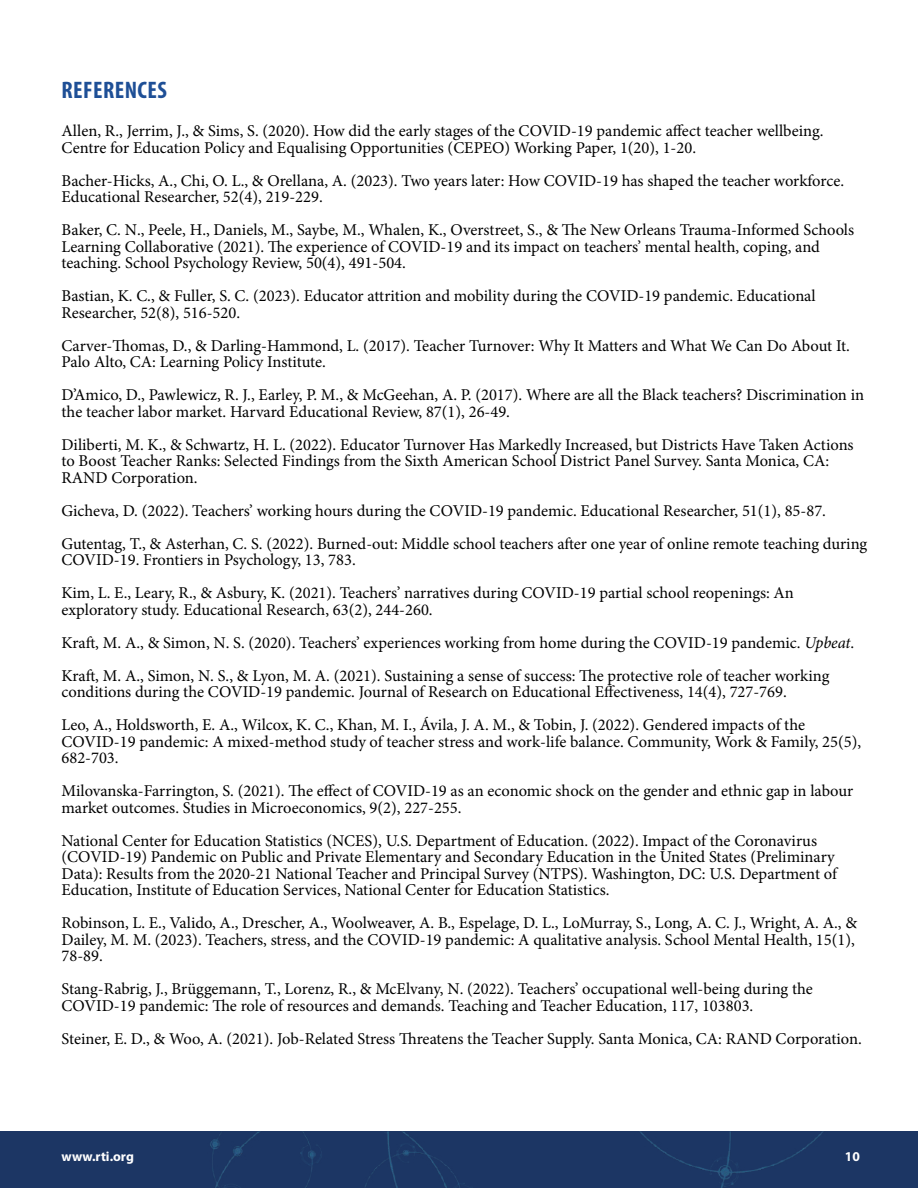
<style>
.page{position:relative;width:918px;height:1188px;background:#fff}
.page>*{position:absolute;margin:0;border:0;box-sizing:border-box;transform-origin:0 0}
.t1{font:700 condensed 24px "Myriad Pro";letter-spacing:.02em;color:#1e4f96}
.t2{font:16.5px/16.5px "Minion Pro";color:#000}
.t3{font:700 13.5px "Myriad Pro";color:#fff}
.s1{font-style:italic}
</style>
<div class="page">
<div style="left:0;top:1131px;width:918px;height:57px;background:#1c3664"></div>
<div style="left:158px;top:1131px;width:669px;height:57px;background:#1c3664"></div>
<h1 class="t1" style="left:62px;top:75px;width:107px">REFERENCES</h1>
<p class="t2" style="left:62px;top:123px;width:764px">Allen, R., Jerrim, J., &amp; Sims, S. (2020). How did the early stages of the COVID-19 pandemic affect teacher wellbeing.<br>Centre for Education Policy and Equalising Opportunities (CEPEO) Working Paper, 1(20), 1-20.</p>
<p class="t2" style="left:62px;top:172px;width:784px">Bacher-Hicks, A., Chi, O. L., &amp; Orellana, A. (2023). Two years later: How COVID-19 has shaped the teacher workforce.<br>Educational Researcher, 52(4), 219-229.</p>
<p class="t2" style="left:62px;top:222px;width:794px">Baker, C. N., Peele, H., Daniels, M., Saybe, M., Whalen, K., Overstreet, S., &amp; The New Orleans Trauma-Informed Schools<br>Learning Collaborative (2021). The experience of COVID-19 and its impact on teachers’ mental health, coping, and teaching. School Psychology Review, 50(4), 491-504.</p>
<p class="t2" style="left:62px;top:288px;width:756px">Bastian, K. C., &amp; Fuller, S. C. (2023). Educator attrition and mobility during the COVID-19 pandemic. Educational<br>Researcher, 52(8), 516-520.</p>
<p class="t2" style="left:62px;top:337px;width:790px">Carver-Thomas, D., &amp; Darling-Hammond, L. (2017). Teacher Turnover: Why It Matters and What We Can Do About It.<br>Palo Alto, CA: Learning Policy Institute.</p>
<p class="t2" style="left:62px;top:387px;width:804px">D’Amico, D., Pawlewicz, R. J., Earley, P. M., &amp; McGeehan, A. P. (2017). Where are all the Black teachers? Discrimination in the teacher labor market. Harvard Educational Review, 87(1), 26-49.</p>
<p class="t2" style="left:62px;top:436px;width:794px">Diliberti, M. K., &amp; Schwartz, H. L. (2022). Educator Turnover Has Markedly Increased, but Districts Have Taken Actions to Boost Teacher Ranks: Selected Findings from the Sixth American School District Panel Survey. Santa Monica, CA:<br>RAND Corporation.</p>
<p class="t2" style="left:62px;top:494px;width:807px;line-height:33px">Gicheva, D. (2022). Teachers’ working hours during the COVID-19 pandemic. Educational Researcher, 51(1), 85-87.<br>Gutentag, T., &amp; Asterhan, C. S. (2022). Burned-out: Middle school teachers after one year of online remote teaching during</p>
<p class="t2" style="left:62px;top:543px;width:734px;line-height:33px">COVID-19. Frontiers in Psychology, 13, 783.<br>Kim, L. E., Leary, R., &amp; Asbury, K. (2021). Teachers’ narratives during COVID-19 partial school reopenings: An</p>
<p class="t2" style="left:62px;top:593px;width:794px;line-height:33px">exploratory study. Educational Research, 63(2), 244-260.<br>Kraft, M. A., &amp; Simon, N. S. (2020). Teachers’ experiences working from home during the COVID-19 pandemic. <span class="s1">Upbeat</span>.<br>Kraft, M. A., Simon, N. S., &amp; Lyon, M. A. (2021). Sustaining a sense of success: The protective role of teacher working</p>
<p class="t2" style="left:62px;top:675px;width:745px;line-height:33px">conditions during the COVID-19 pandemic. Journal of Research on Educational Effectiveness, 14(4), 727-769.<br>Leo, A., Holdsworth, E. A., Wilcox, K. C., Khan, M. I., Ávila, J. A. M., &amp; Tobin, J. (2022). Gendered impacts of the</p>
<p class="t2" style="left:62px;top:733px;width:801px">COVID-19 pandemic: A mixed-method study of teacher stress and work-life balance. Community, Work &amp; Family, 25(5),<br>682-703.</p>
<p class="t2" style="left:62px;top:783px;width:793px">Milovanska-Farrington, S. (2021). The effect of COVID-19 as an economic shock on the gender and ethnic gap in labour market outcomes. Studies in Microeconomics, 9(2), 227-255.</p>
<p class="t2" style="left:62px;top:832px;width:777px">National Center for Education Statistics (NCES), U.S. Department of Education. (2022). Impact of the Coronavirus (COVID-19) Pandemic on Public and Private Elementary and Secondary Education in the United States (Preliminary Data): Results from the 2020-21 National Teacher and Principal Survey (NTPS). Washington, DC: U.S. Department of Education, Institute of Education Services, National Center for Education Statistics.</p>
<p class="t2" style="left:62px;top:915px;width:797px">Robinson, L. E., Valido, A., Drescher, A., Woolweaver, A. B., Espelage, D. L., LoMurray, S., Long, A. C. J., Wright, A. A., &amp;<br>Dailey, M. M. (2023). Teachers, stress, and the COVID-19 pandemic: A qualitative analysis. School Mental Health, 15(1),<br>78-89.</p>
<p class="t2" style="left:62px;top:981px;width:753px">Stang-Rabrig, J., Brüggemann, T., Lorenz, R., &amp; McElvany, N. (2022). Teachers’ occupational well-being during the<br>COVID-19 pandemic: The role of resources and demands. Teaching and Teacher Education, 117, 103803.</p>
<p class="t2" style="left:62px;top:1030px;width:802px">Steiner, E. D., &amp; Woo, A. (2021). Job-Related Stress Threatens the Teacher Supply. Santa Monica, CA: RAND Corporation.</p>
<p class="t3" style="left:62px;top:1148px;width:74px">www.rti.org</p>
<p class="t3" style="left:845px;top:1148px;width:16px">10</p>
</div>
